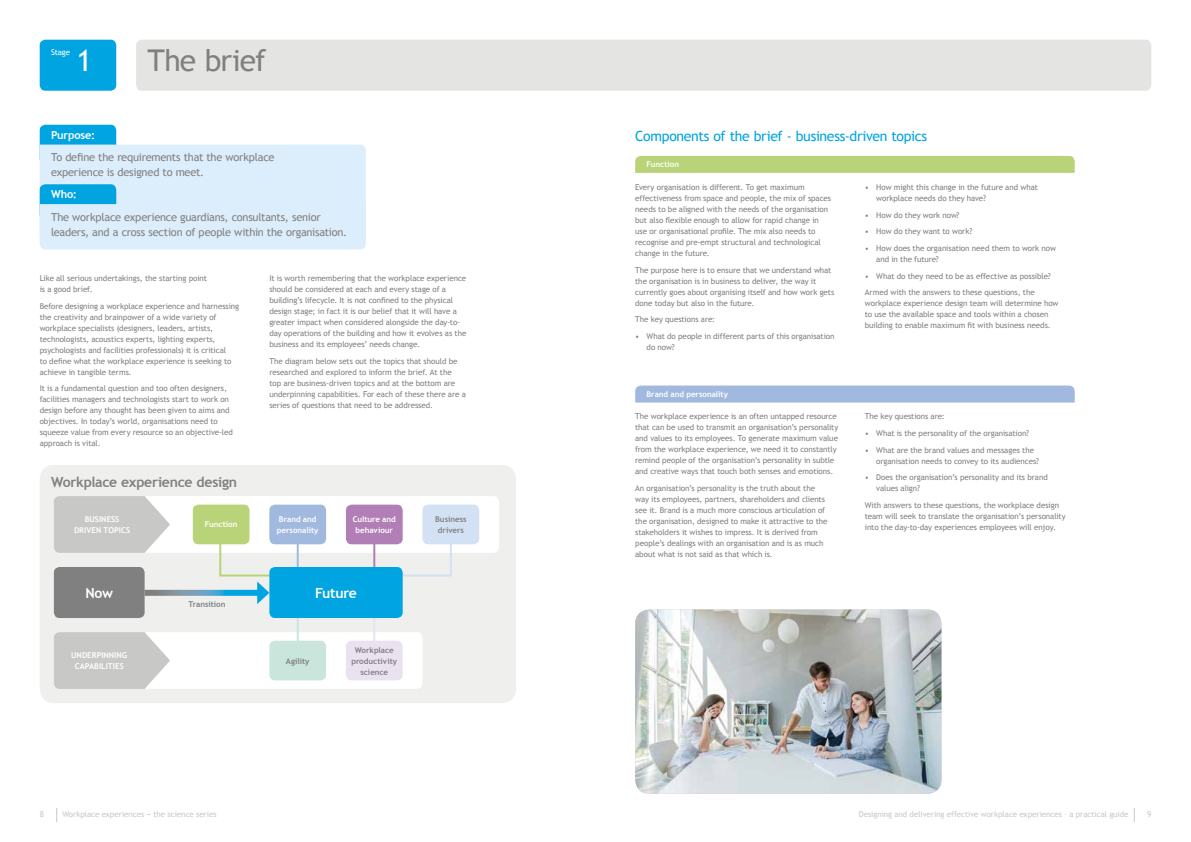
<style>
.page{position:relative;width:1191px;height:842px;background:#fff}
.page>*{position:absolute;margin:0;border:0;box-sizing:border-box;transform-origin:0 0}
.t1{font:30px "Trebuchet MS";letter-spacing:-.03em;color:#818080}
.t2{font:30px "Trebuchet MS";color:#fff}
.t3{font:14px "Trebuchet MS";letter-spacing:-.02em;color:#00a4e1}
.t4{font:700 14px "Trebuchet MS";letter-spacing:-.02em;color:#818080}
.t5{font:700 14px "Trebuchet MS";letter-spacing:-.03em;color:#fff}
.t6{font:11px/15px "Trebuchet MS";letter-spacing:-.02em;color:#818080}
.t7{font:700 11px "Trebuchet MS";letter-spacing:-.01em;color:#fff}
.t8{font:8px/11px "Trebuchet MS";letter-spacing:-.005em;color:#818080}
.t9{font:700 8px/11px "Trebuchet MS";color:#fff;text-align:center}
.t10{font:8px "Trebuchet MS";letter-spacing:-.005em;color:#c8c8c6}
.t11{font:700 8px/11px "Trebuchet MS";color:#818080;text-align:center}
.t12{font:8px "Trebuchet MS";letter-spacing:-.01em;color:#fff}
.s1{font-family:"Trebuchet";font-weight:700;font-style:italic}
</style>
<div class="page">
<svg style="left:56px;top:808px;width:1px;height:14px"></svg>
<svg style="left:1134px;top:808px;width:1px;height:14px"></svg>
<div style="left:136px;top:40px;width:1015px;height:51px;background:#e4e4e3;border-radius:6px"></div>
<div style="left:40px;top:40px;width:76px;height:51px;background:#00a4e1;border-radius:6px"></div>
<img style="left:635px;top:609px;width:306px;height:185px">
<div style="left:635px;top:156px;width:439px;height:17px;background:#b9d478"></div>
<div style="left:635px;top:386px;width:439px;height:17px;background:#a1b9df"></div>
<div style="left:40px;top:465px;width:476px;height:238px;background:#efefee;border-radius:14px"></div>
<div style="left:54px;top:632px;width:368px;height:57px;background:#fff;border-radius:6px"></div>
<div style="left:54px;top:496px;width:445px;height:57px;background:#fff;border-radius:6px"></div>
<hr style="left:373px;top:609px;width:2px;height:34px;background:#eae2f1">
<hr style="left:297px;top:609px;width:2px;height:34px;background:#c9e5dc">
<div style="left:269px;top:641px;width:57px;height:39px;background:#c9e5dc;border-radius:6px"></div>
<div style="left:422px;top:505px;width:57px;height:39px;background:#d3e1f4;border-radius:6px"></div>
<div style="left:193px;top:505px;width:56px;height:39px;background:#b9d478;border-radius:6px"></div>
<div style="left:269px;top:505px;width:57px;height:39px;background:#a1b9df;border-radius:6px"></div>
<hr style="left:373px;top:539px;width:2px;height:34px;background:#b27eb6">
<svg style="left:395px;top:531px;width:58px;height:46px"></svg>
<hr style="left:297px;top:539px;width:2px;height:34px;background:#a1b9df">
<div style="left:346px;top:505px;width:57px;height:39px;background:#b27eb6;border-radius:6px"></div>
<div style="left:269px;top:567px;width:134px;height:51px;background:#00a4e1;border-radius:6px"></div>
<div style="left:54px;top:567px;width:91px;height:51px;background:#818080;border-radius:6px"></div>
<div style="left:346px;top:641px;width:57px;height:39px;background:#eae2f1;border-radius:6px"></div>
<svg style="left:145px;top:590px;width:73px;height:6px"></svg>
<svg style="left:218px;top:531px;width:65px;height:73px"></svg>
<svg style="left:54px;top:496px;width:116px;height:57px;background:#cececc"></svg>
<svg style="left:54px;top:632px;width:116px;height:57px;background:#cececc"></svg>
<div style="left:40px;top:125px;width:76px;height:39px;background:#00a4e1;border-radius:6px"></div>
<div style="left:40px;top:145px;width:326px;height:104px;background:#dceefb"></div>
<p class="t12" style="left:51px;top:48px;width:21px">Stage</p>
<h1 class="t2" style="left:77px;top:42px;width:17px">1</h1>
<h1 class="t1" style="left:147px;top:42px;width:120px">The brief</h1>
<h3 class="t7" style="left:51px;top:128px;width:46px">Purpose:</h3>
<h3 class="t6" style="left:51px;top:150px;width:225px">To define the requirements that the workplace experience is designed to meet.</h3>
<h3 class="t7" style="left:51px;top:187px;width:27px">Who:</h3>
<h3 class="t6" style="left:51px;top:209px;width:298px">The workplace experience guardians, consultants, senior leaders, and a cross section of people within the organisation.</h3>
<p class="t8" style="left:40px;top:273px;width:169px">Like all serious undertakings, the starting point is a good brief.</p>
<p class="t8" style="left:40px;top:300px;width:201px">Before designing a workplace experience and harnessing the creativity and brainpower of a wide variety of workplace specialists (designers, leaders, artists, technologists, acoustics experts, lighting experts, psychologists and facilities professionals) it is critical<br>to define what the workplace experience is seeking to achieve in tangible terms.</p>
<p class="t8" style="left:40px;top:383px;width:195px">It is a fundamental question and too often designers, facilities managers and technologists start to work on design before any thought has been given to aims and objectives. In today’s world, organisations need to squeeze value from every resource so an objective-led approach is vital.</p>
<h2 class="t4" style="left:51px;top:473px;width:188px">Workplace experience design</h2>
<p class="t8" style="left:269px;top:273px;width:198px">It is worth remembering that the workplace experience should be considered at each and every stage of a building’s lifecycle. It is not confined to the physical design stage; in fact it is our belief that it will have a greater impact when considered alongside the day-to&shy;day operations of the building and how it evolves as the business and its employees’ needs change.</p>
<p class="t8" style="left:269px;top:355px;width:198px">The diagram below sets out the topics that should be researched and explored to inform the brief. At the<br>top are business-driven topics and at the bottom are underpinning capabilities. For each of these there are a series of questions that need to be addressed.</p>
<p class="t9" style="left:74px;top:514px;width:58px">BUSINESS<br>DRIVEN TOPICS</p>
<p class="t9" style="left:205px;top:519px;width:34px">Function</p>
<p class="t9" style="left:277px;top:514px;width:43px;text-align:left">Brand and personality</p>
<p class="t9" style="left:353px;top:514px;width:45px">Culture and behaviour</p>
<h2 class="t5" style="left:85px;top:584px;width:29px">Now</h2>
<h2 class="t5" style="left:315px;top:584px;width:43px">Future</h2>
<p class="t9" style="left:71px;top:650px;width:58px">UNDERPINNING<br>CAPABILITIES</p>
<p class="t11" style="left:188px;top:599px;width:39px">Transition</p>
<p class="t11" style="left:286px;top:655px;width:25px">Agility</p>
<p class="t11" style="left:351px;top:644px;width:47px">Workplace productivity science</p>
<p class="t11" style="left:435px;top:514px;width:33px">Business drivers</p>
<h2 class="t3" style="left:635px;top:128px;width:293px">Components of the brief - business-driven topics</h2>
<p class="t9" style="left:646px;top:159px;width:34px">Function</p>
<p class="t8" style="left:635px;top:182px;width:197px">Every organisation is different. To get maximum effectiveness from space and people, the mix of spaces needs to be aligned with the needs of the organisation but also flexible enough to allow for rapid change in use or organisational profile. The mix also needs to recognise and pre-empt structural and technological change in the future.</p>
<p class="t8" style="left:635px;top:264px;width:201px">The purpose here is to ensure that we understand what the organisation is in business to deliver, the way it currently goes about organising itself and how work gets done today but also in the future.</p>
<p class="t8" style="left:635px;top:314px;width:81px">The key questions are:</p>
<p class="t8" style="left:646px;top:331px;width:189px;text-indent:-11px">• What do people in different parts of this organisation do now?</p>
<p class="t8" style="left:876px;top:182px;width:163px;text-indent:-11px">• How might this change in the future and what workplace needs do they have?</p>
<p class="t8" style="left:865px;top:209px;width:96px">• How do they work now?</p>
<p class="t8" style="left:865px;top:226px;width:109px">• How do they want to work?</p>
<p class="t8" style="left:876px;top:243px;width:181px;text-indent:-11px">• How does the organisation need them to work now and in the future?</p>
<p class="t8" style="left:865px;top:267px;width:187px;line-height:16.7px">• What do they need to be as effective as possible?<br>Armed with the answers to these questions, the</p>
<p class="t8" style="left:865px;top:298px;width:195px">workplace experience design team will determine how to use the available space and tools within a chosen building to enable maximum fit with business needs.</p>
<p class="t9" style="left:646px;top:389px;width:83px">Brand and personality</p>
<p class="t8" style="left:635px;top:411px;width:205px">The workplace experience is an often untapped resource that can be used to transmit an organisation’s personality and values to its employees. To generate maximum value from the workplace experience, we need it to constantly remind people of the organisation’s personality in subtle and creative ways that touch both senses and emotions.</p>
<p class="t8" style="left:635px;top:483px;width:194px">An organisation’s personality is the truth about the way its employees, partners, shareholders and clients see it. Brand is a much more conscious articulation of the organisation, designed to make it attractive to the stakeholders it wishes to impress. It is derived from people’s dealings with an organisation and is as much about what is not said as that which is.</p>
<p class="t8" style="left:865px;top:411px;width:81px">The key questions are:</p>
<p class="t8" style="left:865px;top:428px;width:166px">• What is the personality of the organisation?</p>
<p class="t8" style="left:876px;top:445px;width:164px;text-indent:-11px">• What are the brand values and messages the organisation needs to convey to its audiences?</p>
<p class="t8" style="left:876px;top:472px;width:173px;text-indent:-11px">• Does the organisation’s personality and its brand values align?</p>
<p class="t8" style="left:865px;top:500px;width:202px">With answers to these questions, the workplace design team will seek to translate the organisation’s personality into the day-to-day experiences employees will enjoy.</p>
<p class="t10" style="left:40px;top:809px;width:6px">8</p>
<p class="t10" style="left:62px;top:809px;width:156px">Workplace experiences <span class="s1">−</span> the science series</p>
<p class="t10" style="left:859px;top:809px;width:271px">Designing and delivering effective workplace experiences – a practical guide</p>
<p class="t10" style="left:1147px;top:809px;width:6px">9</p>
</div>
